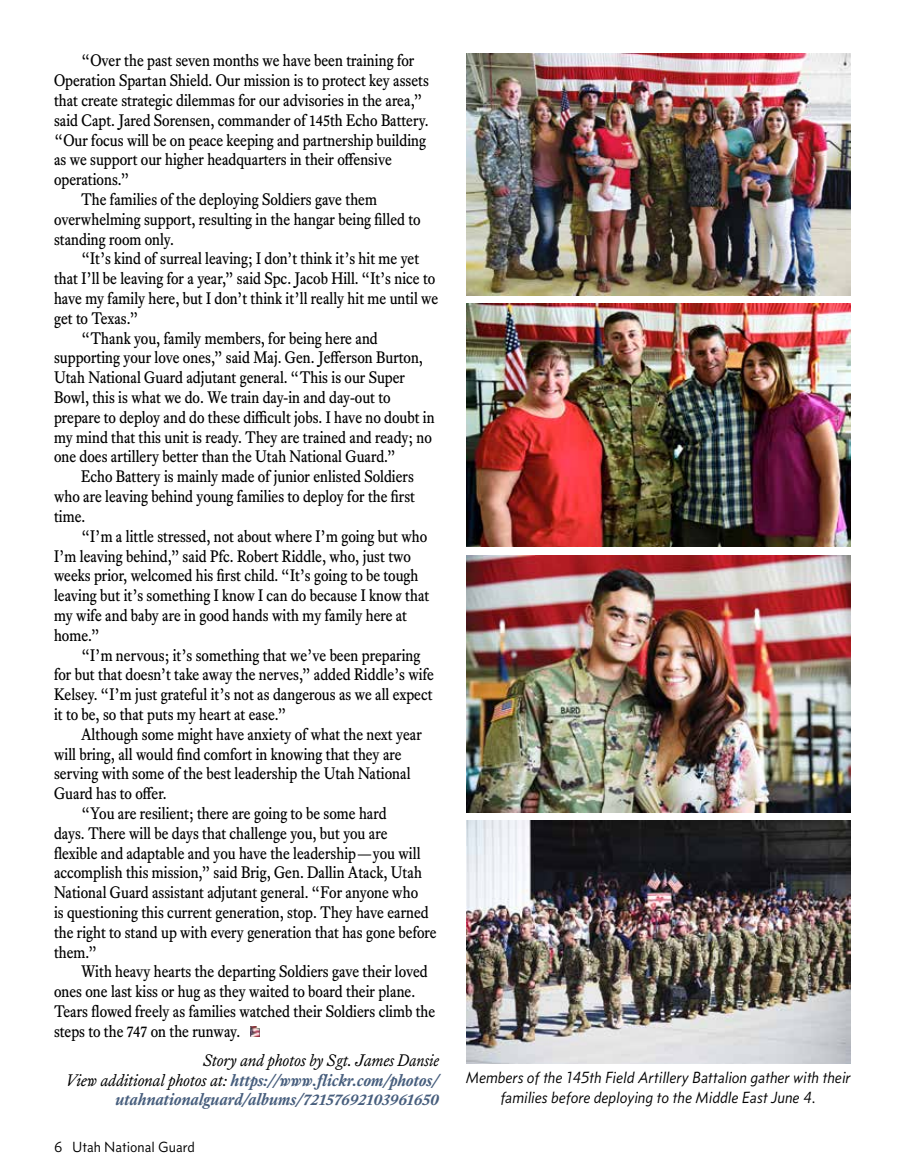
<style>
.page{position:relative;width:905px;height:1175px;background:#fff}
.page>*{position:absolute;margin:0;border:0;box-sizing:border-box;transform-origin:0 0}
.t1{font:16.5px "Equity Text A";color:#000;scale:.92 1}
.t2{font:italic 700 16.5px/19.8px "Equity Text B";color:#475e7d;text-align:right}
.t3{font:italic 16.5px/19.8px "Concourse T3";color:#000;text-align:center;scale:.95 1}
.t4{font:15px "Concourse T3 Tab";color:#000}
.s1{font-family:"Equity Text B"}
.s2{font-weight:400;color:#000}
</style>
<div class="page">
<svg style="left:250px;top:1026px;width:9px;height:10px"></svg>
<img style="left:466px;top:820px;width:384px;height:243px">
<img style="left:466px;top:303px;width:384px;height:243px">
<img style="left:466px;top:556px;width:384px;height:256px">
<img style="left:466px;top:54px;width:384px;height:241px">
<p class="t1" style="left:81px;top:51px;width:364px">“Over the past seven months we have been training for</p>
<p class="t1" style="left:54px;top:71px;width:409px">Operation Spartan Shield. Our mission is to protect key assets</p>
<p class="t1" style="left:54px;top:90px;width:402px">that create strategic dilemmas for our advisories in the area,”</p>
<p class="t1" style="left:54px;top:110px;width:409px">said Capt. Jared Sorensen, commander of 145th Echo Battery.</p>
<p class="t1" style="left:54px;top:130px;width:406px">“Our focus will be on peace keeping and partnership building</p>
<p class="t1" style="left:54px;top:150px;width:369px">as we support our higher headquarters in their offensive</p>
<p class="t1" style="left:54px;top:170px;width:84px">operations.”</p>
<p class="t1" style="left:81px;top:189px;width:323px">The families of the deploying Soldiers gave them</p>
<p class="t1" style="left:54px;top:209px;width:400px">overwhelming support, resulting in the hangar being filled to</p>
<p class="t1" style="left:54px;top:229px;width:132px">standing room only.</p>
<p class="t1" style="left:81px;top:249px;width:369px">“It’s kind of surreal leaving; I don’t think it’s hit me yet</p>
<p class="t1" style="left:54px;top:269px;width:416px">that I’ll be leaving for a year,” said Spc. Jacob Hill. “It’s nice to</p>
<p class="t1" style="left:54px;top:288px;width:419px">have my family here, but I don’t think it’ll really hit me until we</p>
<p class="t1" style="left:54px;top:308px;width:93px">get to Texas.”</p>
<p class="t1" style="left:81px;top:328px;width:324px">“Thank you, family members, for being here and</p>
<p class="t1" style="left:54px;top:348px;width:402px">supporting your love ones,” said Maj. Gen. Jefferson Burton,</p>
<p class="t1" style="left:54px;top:368px;width:383px">Utah National Guard adjutant general. “This is our Super</p>
<p class="t1" style="left:54px;top:387px;width:367px">Bowl, this is what we do. We train day-in and day-out to</p>
<p class="t1" style="left:54px;top:407px;width:415px">prepare to deploy and do these difficult jobs. I have no doubt in</p>
<p class="t1" style="left:54px;top:427px;width:412px">my mind that this unit is ready. They are trained and ready; no</p>
<p class="t1" style="left:54px;top:447px;width:373px">one does artillery better than the Utah National Guard.”</p>
<p class="t1" style="left:81px;top:467px;width:363px">Echo Battery is mainly made of junior enlisted Soldiers</p>
<p class="t1" style="left:54px;top:486px;width:394px">who are leaving behind young families to deploy for the first</p>
<p class="t1" style="left:54px;top:506px;width:36px">time.</p>
<p class="t1" style="left:81px;top:526px;width:378px">“I’m a little stressed, not about where I’m going but who</p>
<p class="t1" style="left:54px;top:546px;width:389px">I’m leaving behind,” said Pfc. Robert Riddle, who, just two</p>
<p class="t1" style="left:54px;top:566px;width:398px">weeks prior, welcomed his first child. “It’s going to be tough</p>
<p class="t1" style="left:54px;top:585px;width:409px">leaving but it’s something I know I can do because I know that</p>
<p class="t1" style="left:54px;top:605px;width:385px">my wife and baby are in good hands with my family here at</p>
<p class="t1" style="left:54px;top:625px;width:51px">home.”</p>
<p class="t1" style="left:81px;top:645px;width:370px">“I’m nervous; it’s something that we’ve been preparing</p>
<p class="t1" style="left:54px;top:665px;width:414px">for but that doesn’t take away the nerves,” added Riddle’s wife</p>
<p class="t1" style="left:54px;top:684px;width:413px">Kelsey. “I’m just grateful it’s not as dangerous as we all expect</p>
<p class="t1" style="left:54px;top:704px;width:254px">it to be, so that puts my heart at ease.”</p>
<p class="t1" style="left:81px;top:724px;width:372px">Although some might have anxiety of what the next year</p>
<p class="t1" style="left:54px;top:744px;width:379px">will bring, all would find comfort in knowing that they are</p>
<p class="t1" style="left:54px;top:764px;width:389px">serving with some of the best leadership the Utah National</p>
<p class="t1" style="left:54px;top:783px;width:124px">Guard has to offer.</p>
<p class="t1" style="left:81px;top:803px;width:334px">“You are resilient; there are going to be some hard</p>
<p class="t1" style="left:54px;top:823px;width:364px">days. There will be days that challenge you, but you are</p>
<p class="t1" style="left:54px;top:843px;width:400px">flexible and adaptable and you have the leadership<span class="s1">—</span>you will</p>
<p class="t1" style="left:54px;top:863px;width:401px">accomplish this mission,” said Brig, Gen. Dallin Atack, Utah</p>
<p class="t1" style="left:54px;top:882px;width:397px">National Guard assistant adjutant general. “For anyone who</p>
<p class="t1" style="left:54px;top:902px;width:409px">is questioning this current generation, stop. They have earned</p>
<p class="t1" style="left:54px;top:922px;width:417px">the right to stand up with every generation that has gone before</p>
<p class="t1" style="left:54px;top:942px;width:49px">them.”</p>
<p class="t1" style="left:81px;top:962px;width:378px">With heavy hearts the departing Soldiers gave their loved</p>
<p class="t1" style="left:54px;top:981px;width:394px">ones one last kiss or hug as they waited to board their plane.</p>
<p class="t1" style="left:54px;top:1001px;width:416px">Tears flowed freely as families watched their Soldiers climb the</p>
<p class="t1" style="left:54px;top:1021px;width:204px">steps to the 747 on the runway.</p>
<p class="t2" style="left:66px;top:1050px;width:374px"><span class="s2">Story and photos by Sgt. James Dansie<br>View additional photos at:</span> https://www.flickr.com/photos/ utahnationalguard/albums/72157692103961650</p>
<p class="t4" style="left:54px;top:1137px;width:142px">6 Utah National Guard</p>
<p class="t3" style="left:466px;top:1067px;width:406px">Members of the 145th Field Artillery Battalion gather with their families before deploying to the Middle East June 4.</p>
</div>
